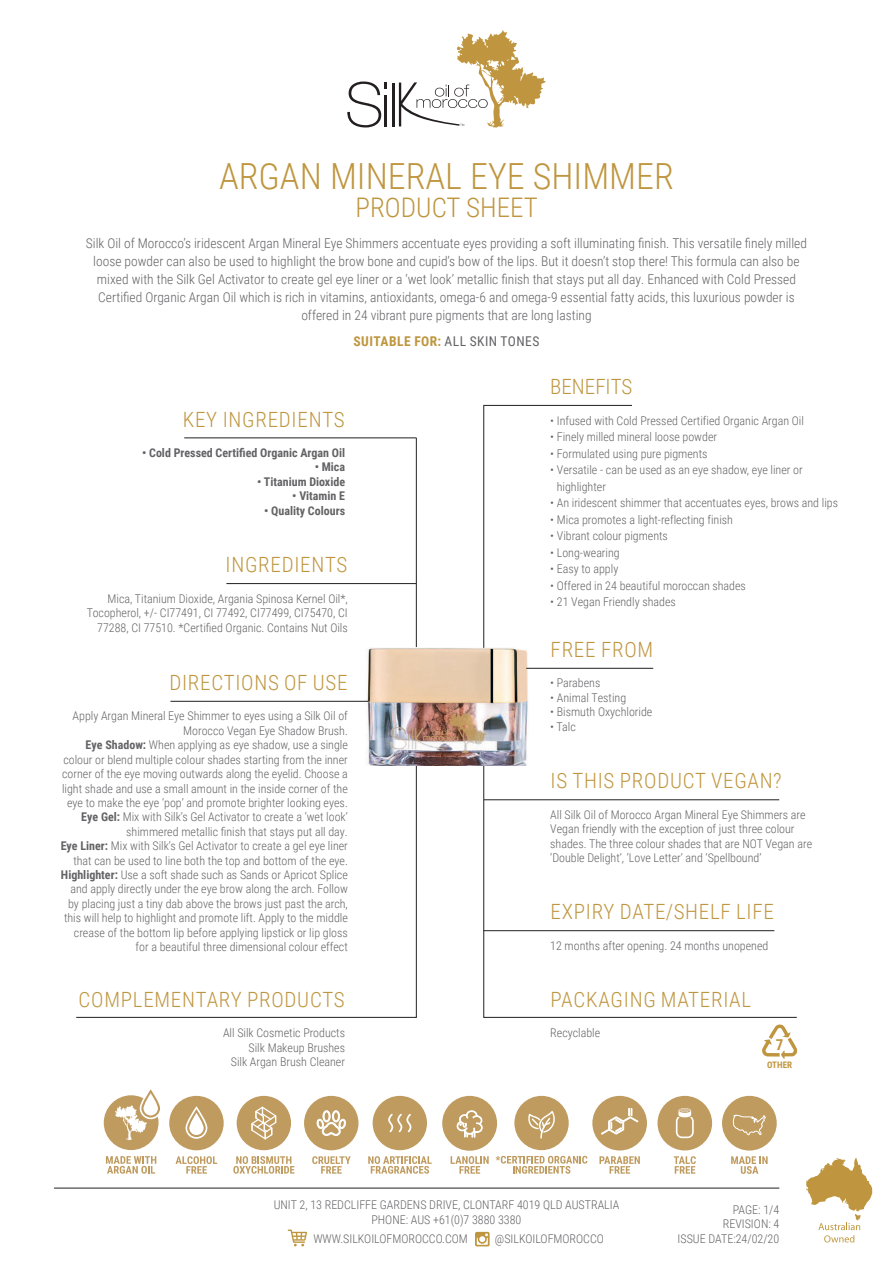
<style>
.page{position:relative;width:893px;height:1263px;background:#fff}
.page>*{position:absolute;margin:0;border:0;box-sizing:border-box;transform-origin:0 0}
.t1{font:300 36px "Roboto Condensed";color:#bf963f}
.t2{font:300 27px "Roboto Condensed";color:#bf963f}
.t3{font:300 21px "Roboto Condensed";letter-spacing:.035em;color:#bf963f}
.t4{font:300 21px "Roboto Condensed";color:#bf963f}
.t5{font:700 15px "Roboto Condensed";color:#bf963f}
.t6{font:300 13.5px/18px "Roboto Condensed";color:#636366;text-align:center}
.t7{font:700 13.5px "Roboto Condensed";letter-spacing:.035em;color:#bf963f}
.t8{font:300 12px/14.4px "Roboto Condensed";color:#636366;text-align:right}
.t9{font:700 12px "Roboto Condensed";color:#636366}
.t10{font:700 9px "Roboto Condensed";color:#bf963f}
.s1{font-weight:400;color:#636366}
.s2{font-weight:700}
</style>
<div class="page">
<hr style="left:392px;top:83px;width:3px;height:43px;background:#231f20">
<svg style="left:347px;top:82px;width:40px;height:45px"></svg>
<svg style="left:399px;top:31px;width:147px;height:97px"></svg>
<img style="left:363px;top:647px;width:167px;height:119px">
<hr style="left:171px;top:701px;width:197px;height:1px;background:#231f20">
<hr style="left:226px;top:583px;width:190px;height:1px;background:#231f20">
<hr style="left:526px;top:668px;width:127px;height:1px;background:#231f20">
<hr style="left:184px;top:438px;width:232px;height:1px;background:#231f20">
<hr style="left:416px;top:438px;width:1px;height:209px;background:#231f20">
<hr style="left:484px;top:405px;width:148px;height:1px;background:#231f20">
<hr style="left:483px;top:405px;width:1px;height:243px;background:#231f20">
<svg style="left:483px;top:765px;width:314px;height:253px"></svg>
<svg style="left:762px;top:1024px;width:35px;height:35px"></svg>
<svg style="left:106px;top:1156px;width:50px;height:18px"></svg>
<div style="left:104px;top:1095px;width:55px;height:55px;background:#bf9b5f;border-radius:50%"></div>
<svg style="left:115px;top:1089px;width:45px;height:51px"></svg>
<svg style="left:176px;top:1156px;width:41px;height:18px"></svg>
<div style="left:169px;top:1096px;width:55px;height:54px;background:#bf9b5f;border-radius:50%"></div>
<svg style="left:186px;top:1106px;width:21px;height:33px"></svg>
<svg style="left:233px;top:1156px;width:61px;height:18px"></svg>
<div style="left:237px;top:1096px;width:54px;height:54px;background:#bf9b5f;border-radius:50%"></div>
<svg style="left:251px;top:1106px;width:25px;height:33px"></svg>
<svg style="left:312px;top:1156px;width:39px;height:18px"></svg>
<div style="left:304px;top:1096px;width:54px;height:54px;background:#bf9b5f;border-radius:50%"></div>
<svg style="left:317px;top:1110px;width:29px;height:26px"></svg>
<svg style="left:368px;top:1156px;width:64px;height:18px"></svg>
<div style="left:373px;top:1096px;width:54px;height:54px;background:#bf9b5f;border-radius:50%"></div>
<svg style="left:388px;top:1114px;width:24px;height:19px"></svg>
<svg style="left:451px;top:1156px;width:38px;height:18px"></svg>
<div style="left:442px;top:1096px;width:55px;height:55px;background:#bf9b5f;border-radius:50%"></div>
<svg style="left:456px;top:1110px;width:27px;height:27px"></svg>
<div style="left:514px;top:1096px;width:55px;height:54px;background:#bf9b5f;border-radius:50%"></div>
<svg style="left:528px;top:1111px;width:27px;height:28px"></svg>
<svg style="left:496px;top:1156px;width:91px;height:18px"></svg>
<svg style="left:599px;top:1156px;width:41px;height:18px"></svg>
<div style="left:592px;top:1096px;width:55px;height:54px;background:#bf9b5f;border-radius:50%"></div>
<svg style="left:601px;top:1108px;width:37px;height:26px"></svg>
<svg style="left:674px;top:1156px;width:22px;height:18px"></svg>
<div style="left:657px;top:1096px;width:55px;height:54px;background:#bf9b5f;border-radius:50%"></div>
<svg style="left:676px;top:1108px;width:18px;height:30px"></svg>
<div style="left:722px;top:1096px;width:55px;height:54px;background:#bf9b5f;border-radius:50%"></div>
<svg style="left:731px;top:1156px;width:37px;height:18px"></svg>
<svg style="left:732px;top:1114px;width:34px;height:22px"></svg>
<svg style="left:76px;top:765px;width:341px;height:253px"></svg>
<svg style="left:806px;top:1158px;width:66px;height:84px"></svg>
<hr style="left:54px;top:1188px;width:725px;height:1px;background:#231f20">
<svg style="left:475px;top:1232px;width:15px;height:14px"></svg>
<svg style="left:288px;top:1229px;width:19px;height:17px"></svg>
<p class="t1" style="left:219px;top:151px;width:456px">ARGAN MINERAL EYE SHIMMER</p>
<p class="t2" style="left:356px;top:189px;width:184px">PRODUCT SHEET</p>
<p class="t6" style="left:86px;top:233px;width:723px">Silk Oil of Morocco’s iridescent Argan Mineral Eye Shimmers accentuate eyes providing a soft illuminating finish. This versatile finely milled loose powder can also be used to highlight the brow bone and cupid’s bow of the lips. But it doesn’t stop there! This formula can also be mixed with the Silk Gel Activator to create gel eye liner or a ‘wet look’ metallic finish that stays put all day. Enhanced with Cold Pressed Certified Organic Argan Oil which is rich in vitamins, antioxidants, omega-6 and omega-9 essential fatty acids, this luxurious powder is offered in 24 vibrant pure pigments that are long lasting</p>
<p class="t7" style="left:353px;top:332px;width:187px">SUITABLE FOR: <span class="s1">ALL SKIN TONES</span></p>
<p class="t4" style="left:550px;top:372px;width:84px">BENEFITS</p>
<p class="t3" style="left:183px;top:404px;width:163px">KEY INGREDIENTS</p>
<p class="t8" style="left:550px;top:413px;width:255px">• Infused with Cold Pressed Certified Organic Argan Oil</p>
<p class="t8" style="left:550px;top:429px;width:168px">• Finely milled mineral loose powder</p>
<p class="t8" style="left:550px;top:446px;width:159px">• Formulated using pure pigments</p>
<p class="t8" style="left:557px;top:461px;width:247px;line-height:16.5px;text-align:left;text-indent:-7px">• Versatile - can be used as an eye shadow, eye liner or highlighter</p>
<p class="t8" style="left:550px;top:495px;width:289px">• An iridescent shimmer that accentuates eyes, brows and lips</p>
<p class="t8" style="left:550px;top:512px;width:184px">• Mica promotes a light-reflecting finish</p>
<p class="t8" style="left:550px;top:528px;width:119px">• Vibrant colour pigments</p>
<p class="t8" style="left:550px;top:545px;width:71px">• Long-wearing</p>
<p class="t8" style="left:550px;top:561px;width:70px">• Easy to apply</p>
<p class="t8" style="left:550px;top:578px;width:197px">• Offered in 24 beautiful moroccan shades</p>
<p class="t8" style="left:550px;top:594px;width:127px">• 21 Vegan Friendly shades</p>
<p class="t9" style="left:142px;top:444px;width:205px">• Cold Pressed Certified Organic Argan Oil</p>
<p class="t9" style="left:315px;top:459px;width:32px">• Mica</p>
<p class="t9" style="left:257px;top:473px;width:89px">• Titanium Dioxide</p>
<p class="t9" style="left:292px;top:488px;width:54px">• Vitamin E</p>
<p class="t9" style="left:264px;top:502px;width:82px">• Quality Colours</p>
<p class="t3" style="left:225px;top:550px;width:123px">INGREDIENTS</p>
<p class="t8" style="left:87px;top:591px;width:262px">Mica, Titanium Dioxide, Argania Spinosa Kernel Oil*,<br>Tocopherol, +/- CI77491, CI 77492, CI77499, CI75470, CI<br>77288, CI 77510. *Certified Organic. Contains Nut Oils</p>
<p class="t3" style="left:551px;top:635px;width:104px">FREE FROM</p>
<p class="t3" style="left:169px;top:668px;width:180px">DIRECTIONS OF USE</p>
<p class="t8" style="left:73px;top:708px;width:277px">Apply Argan Mineral Eye Shimmer to eyes using a Silk Oil of<br>Morocco Vegan Eye Shadow Brush.</p>
<p class="t8" style="left:62px;top:737px;width:287px"><span class="s2">Eye Shadow:</span> When applying as eye shadow, use a single colour or blend multiple colour shades starting from the inner corner of the eye moving outwards along the eyelid. Choose a light shade and use a small amount in the inside corner of the eye to make the eye ‘pop’ and promote brighter looking eyes.</p>
<p class="t8" style="left:81px;top:809px;width:268px"><span class="s2">Eye Gel:</span> Mix with Silk’s Gel Activator to create a ‘wet look’ shimmered metallic finish that stays put all day.</p>
<p class="t8" style="left:61px;top:838px;width:289px"><span class="s2">Eye Liner:</span> Mix with Silk’s Gel Activator to create a gel eye liner that can be used to line both the top and bottom of the eye.</p>
<p class="t8" style="left:61px;top:867px;width:288px"><span class="s2">Highlighter:</span> Use a soft shade such as Sands or Apricot Splice and apply directly under the eye brow along the arch. Follow by placing just a tiny dab above the brows just past the arch, this will help to highlight and promote lift. Apply to the middle crease of the bottom lip before applying lipstick or lip gloss for a beautiful three dimensional colour effect</p>
<p class="t8" style="left:550px;top:675px;width:52px">• Parabens</p>
<p class="t8" style="left:550px;top:690px;width:77px">• Animal Testing</p>
<p class="t8" style="left:550px;top:704px;width:104px">• Bismuth Oxychloride</p>
<p class="t8" style="left:550px;top:719px;width:27px">• Talc</p>
<p class="t3" style="left:551px;top:766px;width:232px">IS THIS PRODUCT VEGAN?</p>
<p class="t8" style="left:550px;top:807px;width:263px;text-align:left">All Silk Oil of Morocco Argan Mineral Eye Shimmers are Vegan friendly with the exception of just three colour shades. The three colour shades that are NOT Vegan are ‘Double Delight’, ‘Love Letter’ and ‘Spellbound’</p>
<p class="t3" style="left:551px;top:897px;width:225px">EXPIRY DATE/SHELF LIFE</p>
<p class="t8" style="left:550px;top:938px;width:220px">12 months after opening. 24 months unopened</p>
<p class="t3" style="left:79px;top:984px;width:268px">COMPLEMENTARY PRODUCTS</p>
<p class="t3" style="left:551px;top:984px;width:202px">PACKAGING MATERIAL</p>
<p class="t8" style="left:223px;top:1025px;width:124px">All Silk Cosmetic Products</p>
<p class="t8" style="left:249px;top:1040px;width:98px">Silk Makeup Brushes</p>
<p class="t8" style="left:231px;top:1054px;width:116px">Silk Argan Brush Cleaner</p>
<p class="t8" style="left:550px;top:1025px;width:52px">Recyclable</p>
<p class="t5" style="left:776px;top:1034px;width:9px">7</p>
<p class="t10" style="left:767px;top:1058px;width:26px">OTHER</p>
<p class="t8" style="left:274px;top:1197px;width:347px">UNIT 2, 13 REDCLIFFE GARDENS DRIVE, CLONTARF 4019 QLD AUSTRALIA</p>
<p class="t8" style="left:371px;top:1212px;width:151px">PHONE: AUS +61(0)7 3880 3380</p>
<p class="t8" style="left:313px;top:1230px;width:156px">WWW.SILKOILOFMOROCCO.COM</p>
<p class="t8" style="left:495px;top:1230px;width:110px">@SILKOILOFMOROCCO</p>
<p class="t8" style="left:733px;top:1202px;width:48px">PAGE: 1/4</p>
<p class="t8" style="left:723px;top:1216px;width:58px">REVISION: 4</p>
<p class="t8" style="left:678px;top:1230px;width:103px">ISSUE DATE:24/02/20</p>
</div>
